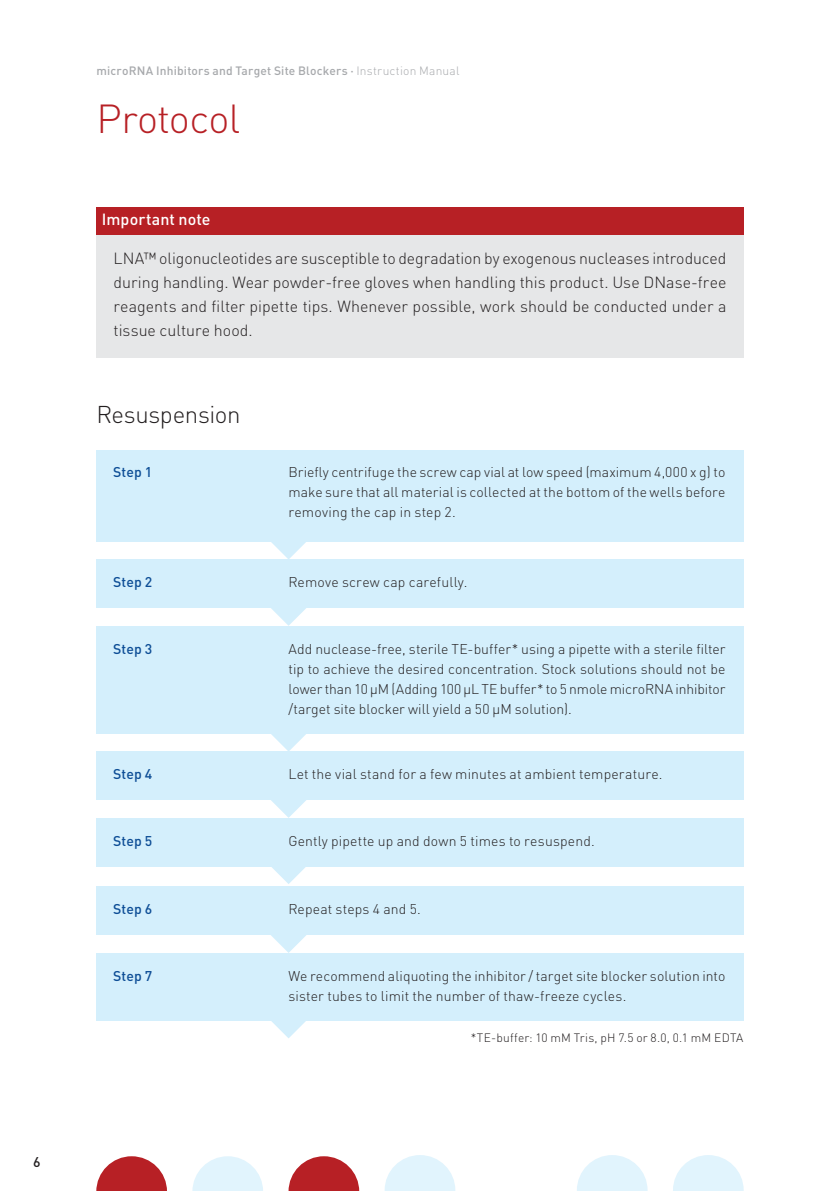
<style>
.page{position:relative;width:840px;height:1191px;background:#fff}
.page>*{position:absolute;margin:0;border:0;box-sizing:border-box;transform-origin:0 0}
.t1{font:300 40px "DIN Pro";letter-spacing:-.02em;color:#b72025}
.t2{font:300 24px "DIN Pro";letter-spacing:-.015em;color:#231f20}
.t3{font:300 16px/24px "DIN Pro";color:#231f20;text-align:justify}
.t4{font:500 16px "DIN Pro";letter-spacing:.005em;color:#fff}
.t5{font:300 14px/20px "DIN Pro";letter-spacing:.01em;color:#231f20;text-align:justify}
.t6{font:500 14px "DIN Pro";letter-spacing:.005em;color:#0e4e96}
.t7{font:500 14px "DIN Pro";color:#231f20}
.t8{font:500 12px "DIN Pro";letter-spacing:.015em;color:#a7a9ac}
.t9{font:300 12px "DIN Pro";letter-spacing:.015em;color:#231f20}
.s1{font-weight:300}
</style>
<div class="page">
<svg style="left:192px;top:1156px;width:71px;height:35px"></svg>
<svg style="left:288px;top:1156px;width:71px;height:35px"></svg>
<svg style="left:96px;top:1156px;width:71px;height:35px"></svg>
<svg style="left:577px;top:1155px;width:70px;height:36px"></svg>
<svg style="left:673px;top:1155px;width:70px;height:36px"></svg>
<svg style="left:384px;top:1155px;width:71px;height:36px"></svg>
<div style="left:96px;top:235px;width:647px;height:122px;background:#e6e7e8"></div>
<div style="left:96px;top:207px;width:647px;height:28px;background:#b72025"></div>
<svg style="left:270px;top:541px;width:37px;height:18px"></svg>
<svg style="left:270px;top:733px;width:37px;height:18px"></svg>
<svg style="left:271px;top:608px;width:35px;height:18px"></svg>
<svg style="left:271px;top:800px;width:35px;height:18px"></svg>
<svg style="left:270px;top:866px;width:37px;height:18px"></svg>
<svg style="left:271px;top:935px;width:35px;height:18px"></svg>
<svg style="left:270px;top:1020px;width:37px;height:18px"></svg>
<div style="left:96px;top:450px;width:647px;height:91px;background:#d4effc"></div>
<div style="left:96px;top:626px;width:647px;height:107px;background:#d4effc"></div>
<div style="left:96px;top:559px;width:647px;height:49px;background:#d4effc"></div>
<div style="left:96px;top:751px;width:647px;height:49px;background:#d4effc"></div>
<div style="left:96px;top:818px;width:647px;height:48px;background:#d4effc"></div>
<div style="left:96px;top:886px;width:647px;height:49px;background:#d4effc"></div>
<div style="left:96px;top:953px;width:647px;height:67px;background:#d4effc"></div>
<p class="t7" style="left:33px;top:1157px;width:9px">6</p>
<p class="t8" style="left:96px;top:67px;width:364px">microRNA Inhibitors and Target Site Blockers · <span class="s1">Instruction Manual</span></p>
<h1 class="t1" style="left:96px;top:104px;width:145px">Protocol</h1>
<p class="t4" style="left:102px;top:213px;width:110px">Important note</p>
<p class="t3" style="left:113px;top:248px;width:614px">LNA™ oligonucleotides are susceptible to degradation by exogenous nucleases introduced during handling. Wear powder-free gloves when handling this product. Use DNase-free reagents and filter pipette tips. Whenever possible, work should be conducted under a tissue culture hood.</p>
<h2 class="t2" style="left:96px;top:406px;width:146px">Resuspension</h2>
<p class="t6" style="left:113px;top:467px;width:41px">Step 1</p>
<p class="t5" style="left:288px;top:464px;width:438px">Briefly centrifuge the screw cap vial at low speed (maximum 4,000 x g) to make sure that all material is collected at the bottom of the wells before removing the cap in step 2.</p>
<p class="t6" style="left:113px;top:577px;width:41px">Step 2</p>
<p class="t5" style="left:288px;top:574px;width:180px">Remove screw cap carefully.</p>
<p class="t6" style="left:113px;top:643px;width:41px">Step 3</p>
<p class="t5" style="left:288px;top:640px;width:438px">Add nuclease-free, sterile TE-buffer* using a pipette with a sterile filter tip to achieve the desired concentration. Stock solutions should not be lower than 10 μM (Adding 100 μL TE buffer* to 5 nmole microRNA inhibitor /target site blocker will yield a 50 μM solution).</p>
<p class="t6" style="left:113px;top:769px;width:41px">Step 4</p>
<p class="t5" style="left:288px;top:766px;width:375px">Let the vial stand for a few minutes at ambient temperature.</p>
<p class="t6" style="left:113px;top:835px;width:41px">Step 5</p>
<p class="t5" style="left:288px;top:832px;width:308px">Gently pipette up and down 5 times to resuspend.</p>
<p class="t6" style="left:113px;top:904px;width:41px">Step 6</p>
<p class="t5" style="left:288px;top:901px;width:134px">Repeat steps 4 and 5.</p>
<p class="t6" style="left:113px;top:970px;width:41px">Step 7</p>
<p class="t5" style="left:288px;top:967px;width:438px">We recommend aliquoting the inhibitor / target site blocker solution into sister tubes to limit the number of thaw-freeze cycles.</p>
<p class="t9" style="left:470px;top:1033px;width:274px">*TE-buffer: 10 mM Tris, pH 7.5 or 8.0, 0.1 mM EDTA</p>
</div>
